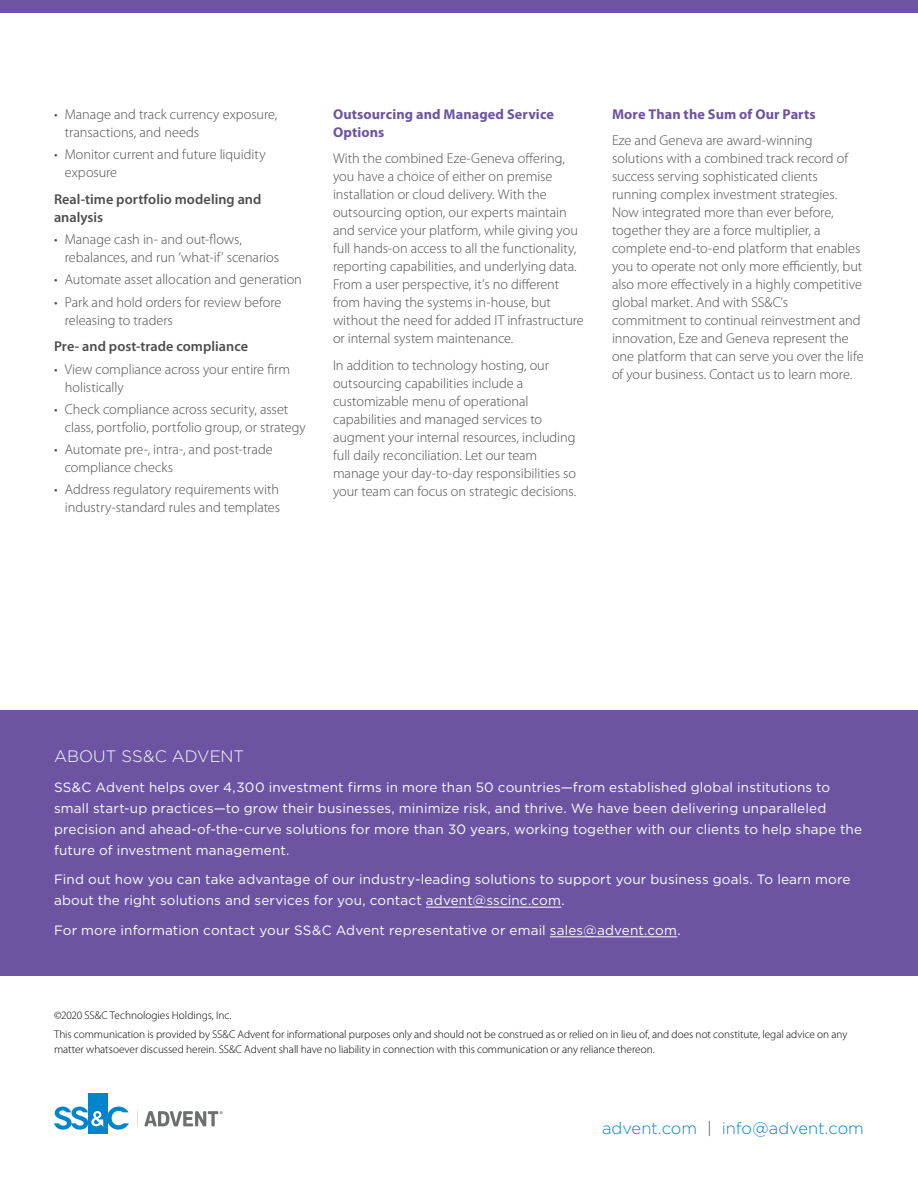
<style>
.page{position:relative;width:918px;height:1188px;background:#fff}
.page>*{position:absolute;margin:0;border:0;box-sizing:border-box;transform-origin:0 0}
.t1{font:300 16.5px "Gotham";letter-spacing:-.005em;color:#0084cb}
.t2{font:300 16.5px "Gotham";letter-spacing:.005em;color:#fff}
.t3{font:300 14.25px/18px "Myriad Pro";color:#4d4d4f}
.t4{font:600 14.25px/18px "Myriad Pro";letter-spacing:.005em;color:#4d4d4f}
.t5{font:700 14.25px/18px "Myriad Pro";letter-spacing:.01em;color:#6c54a3}
.t6{font:13.5px/21px "Gotham";letter-spacing:.01em;color:#fff}
.t7{font:300 11.25px/19.4px "Myriad Pro";letter-spacing:-.005em;color:#000}
.s1{color:#4d4d4f}
</style>
<div class="page">
<div style="left:0;top:0;width:918px;height:14px;background:#6c54a3"></div>
<div style="left:88px;top:1093px;width:19px;height:41px;background:#0084cb"></div>
<svg style="left:54px;top:1107px;width:75px;height:23px"></svg>
<svg style="left:144px;top:1111px;width:79px;height:15px"></svg>
<div style="left:0;top:710px;width:918px;height:266px;background:#6c54a3"></div>
<hr style="left:426px;top:907px;width:135px;height:1px;background:#fff">
<hr style="left:550px;top:937px;width:127px;height:1px;background:#fff">
<p class="t3" style="left:65px;top:105px;width:214px;text-indent:-11px">• Manage and track currency exposure, transactions, and needs</p>
<p class="t3" style="left:65px;top:145px;width:202px;text-indent:-11px">• Monitor current and future liquidity exposure</p>
<p class="t4" style="left:54px;top:189px;width:209px">Real-time portfolio modeling and analysis</p>
<p class="t3" style="left:65px;top:230px;width:216px;text-indent:-11px">• Manage cash in- and out-flows, rebalances, and run ‘what-if’ scenarios</p>
<p class="t3" style="left:54px;top:270px;width:249px">• Automate asset allocation and generation</p>
<p class="t3" style="left:65px;top:293px;width:218px;text-indent:-11px">• Park and hold orders for review before releasing to traders</p>
<p class="t4" style="left:54px;top:337px;width:196px">Pre- and post-trade compliance</p>
<p class="t3" style="left:65px;top:360px;width:227px;text-indent:-11px">• View compliance across your entire firm holistically</p>
<p class="t3" style="left:65px;top:400px;width:243px;text-indent:-11px">• Check compliance across security, asset class, portfolio, portfolio group, or strategy</p>
<p class="t3" style="left:65px;top:440px;width:210px;text-indent:-11px">• Automate pre-, intra-, and post-trade compliance checks</p>
<p class="t3" style="left:54px;top:481px;width:228px;text-align:right">• Address regulatory requirements with industry-standard rules and templates</p>
<p class="t5" style="left:333px;top:104px;width:222px">Outsourcing and Managed Service<br>Options</p>
<p class="t3" style="left:333px;top:149px;width:252px">With the combined Eze-Geneva offering, you have a choice of either on premise installation or cloud delivery. With the outsourcing option, our experts maintain and service your platform, while giving you full hands-on access to all the functionality, reporting capabilities, and underlying data.<br>From a user perspective, it’s no different from having the systems in-house, but without the need for added IT infrastructure or internal system maintenance.</p>
<p class="t3" style="left:333px;top:356px;width:245px">In addition to technology hosting, our outsourcing capabilities include a customizable menu of operational capabilities and managed services to augment your internal resources, including full daily reconciliation. Let our team manage your day-to-day responsibilities so your team can focus on strategic decisions.</p>
<p class="t5" style="left:612px;top:104px;width:205px">More Than the Sum of Our Parts</p>
<p class="t3" style="left:612px;top:131px;width:253px">Eze and Geneva are award-winning solutions with a combined track record of success serving sophisticated clients running complex investment strategies.<br>Now integrated more than ever before, together they are a force multiplier, a complete end-to-end platform that enables you to operate not only more efficiently, but also more effectively in a highly competitive global market. And with SS&amp;C’s commitment to continual reinvestment and innovation, Eze and Geneva represent the one platform that can serve you over the life of your business. Contact us to learn more.</p>
<p class="t2" style="left:54px;top:747px;width:192px">ABOUT SS&amp;C ADVENT</p>
<p class="t6" style="left:54px;top:776px;width:810px">SS&amp;C Advent helps over 4,300 investment firms in more than 50 countries—from established global institutions to small start-up practices—to grow their businesses, minimize risk, and thrive. We have been delivering unparalleled precision and ahead-of-the-curve solutions for more than 30 years, working together with our clients to help shape the future of investment management.</p>
<p class="t6" style="left:54px;top:869px;width:798px">Find out how you can take advantage of our industry-leading solutions to support your business goals. To learn more about the right solutions and services for you, contact advent@sscinc.com.</p>
<p class="t6" style="left:54px;top:920px;width:628px">For more information contact your SS&amp;C Advent representative or email sales@advent.com.</p>
<p class="t7" style="left:54px;top:1005px;width:795px">©2020 SS&amp;C Technologies Holdings, Inc.<br>This communication is provided by SS&amp;C Advent for informational purposes only and should not be construed as or relied on in lieu of, and does not constitute, legal advice on any</p>
<p class="t7" style="left:54px;top:1039px;width:602px">matter whatsoever discussed herein. SS&amp;C Advent shall have no liability in connection with this communication or any reliance thereon.</p>
<p class="t1" style="left:602px;top:1119px;width:263px">advent.com <span class="s1">|</span> info@advent.com</p>
</div>
